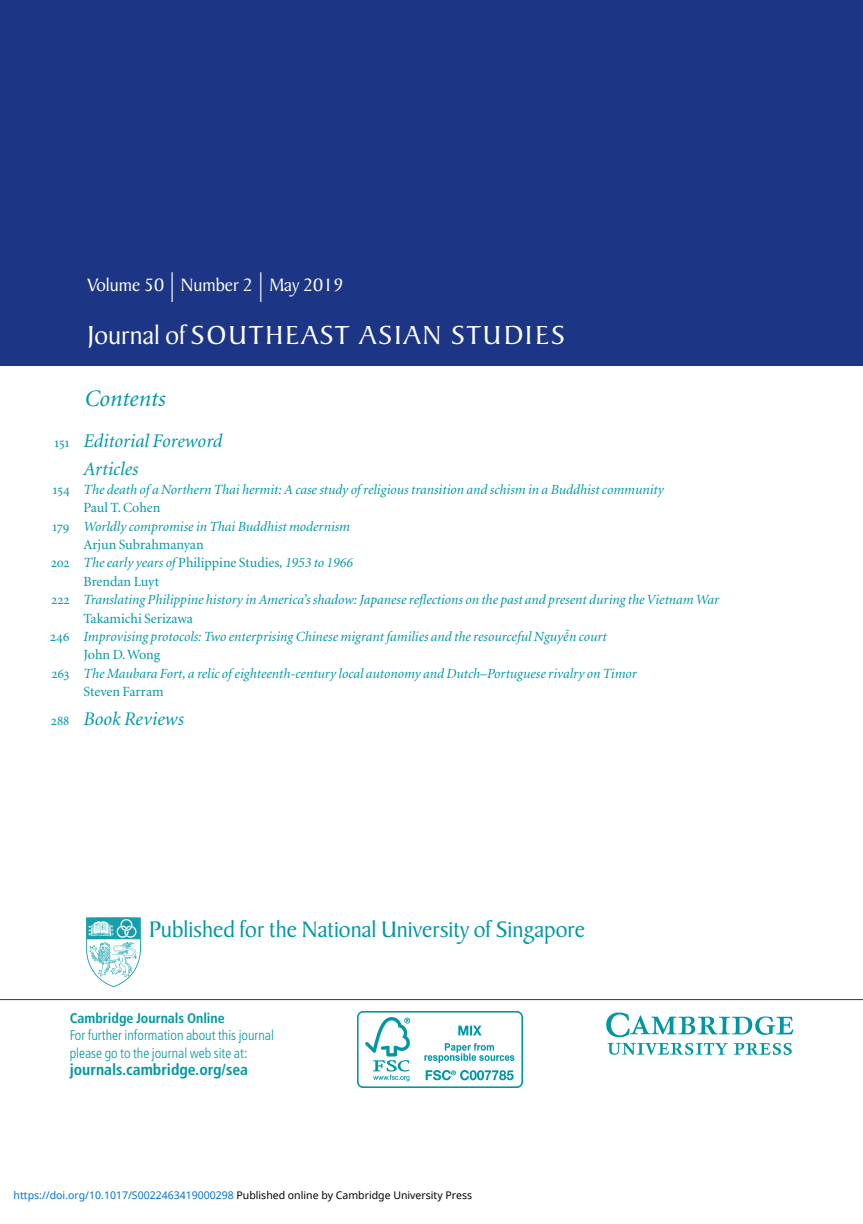
<style>
.page{position:relative;width:863px;height:1224px;background:#fff}
.page>*{position:absolute;margin:0;border:0;box-sizing:border-box;transform-origin:0 0}
.t1{font:28px "Baker Signet BT";letter-spacing:.065em;color:#fff}
.t2{font:24.15px "Baker Signet BT";color:#0097a4}
.t3{font:italic 23.62px "Minion";color:#0097a4}
.t4{font:italic 19.25px/28.9px "Minion";color:#0097a4}
.t5{font:19.25px "Baker Signet BT";color:#fff}
.t6{font:700 condensed 15.75px "Frutiger";color:#0097a4}
.t7{font:italic 14px "Minion";color:#0097a4}
.t8{font:300 condensed 14px/17.5px "Frutiger";color:#0097a4}
.t9{font:14px "Minion";color:#0097a4}
.t10{font:10.5px "Noto Sans";color:#0172cf}
.s1{font-size:29.75px}
.s2{font-family:"Minion Exp";font-style:normal;font-size:14px}
.s3{font-family:"Minion Exp";font-style:normal}
.s4{font-style:normal}
.s5{font-weight:700}
.s6{color:#000}
</style>
<div class="page">
<img style="left:606px;top:1012px;width:188px;height:43px">
<hr style="left:0;top:999px;width:863px;height:1px;background:#1c3685">
<div style="left:0;top:0;width:863px;height:365px;background:#1c3685"></div>
<img style="left:357px;top:1011px;width:166px;height:76px">
<img style="left:86px;top:917px;width:55px;height:71px">
<p class="t5" style="left:87px;top:277px;width:257px">Volume 50 <span class="s1">|</span> Number 2 <span class="s1">|</span> May 2019</p>
<p class="t1" style="left:87px;top:324px;width:479px">Journal of SOUTHEAST ASIAN STUDIES</p>
<p class="t3" style="left:85px;top:389px;width:83px">Contents</p>
<p class="t4" style="left:84px;top:427px;width:140px;text-indent:-29px"><span class="s2">151</span> Editorial Foreword<br>Articles</p>
<p class="t7" style="left:53px;top:484px;width:612px"><span class="s3">154</span> The death of a Northern Thai hermit: A case study of religious transition and schism in a Buddhist community</p>
<p class="t9" style="left:84px;top:502px;width:78px">Paul T. Cohen</p>
<p class="t7" style="left:52px;top:520px;width:299px"><span class="s3">179</span> Worldly compromise in Thai Buddhist modernism</p>
<p class="t9" style="left:84px;top:539px;width:122px">Arjun Subrahmanyan</p>
<p class="t7" style="left:51px;top:557px;width:304px"><span class="s3">202</span> The early years of <span class="s4">Philippine Studies</span>, 1953 to 1966</p>
<p class="t9" style="left:84px;top:575px;width:77px">Brendan Luyt</p>
<p class="t7" style="left:51px;top:594px;width:669px"><span class="s3">222</span> Translating Philippine history in America’s shadow: Japanese reflections on the past and present during the Vietnam War</p>
<p class="t9" style="left:84px;top:612px;width:111px">Takamichi Serizawa</p>
<p class="t7" style="left:50px;top:631px;width:558px"><span class="s3">246</span> Improvising protocols: Two enterprising Chinese migrant families and the resourceful Nguyê˜n court</p>
<p class="t9" style="left:84px;top:649px;width:78px">John D. Wong</p>
<p class="t7" style="left:51px;top:667px;width:587px"><span class="s3">263</span> The Maubara Fort, a relic of eighteenth-century local autonomy and Dutch–Portuguese rivalry on Timor</p>
<p class="t9" style="left:84px;top:686px;width:82px">Steven Farram</p>
<p class="t4" style="left:51px;top:706px;width:135px"><span class="s2">288</span> Book Reviews</p>
<p class="t2" style="left:149px;top:920px;width:438px">Published for the National University of Singapore</p>
<p class="t8" style="left:70px;top:1010px;width:206px"><span class="s5">Cambridge Journals Online<br></span>For further information about this journal please go to the journal web site at:</p>
<p class="t6" style="left:70px;top:1063px;width:180px">journals.cambridge.org/sea</p>
<p class="t10" style="left:14px;top:1187px;width:460px">https://doi.org/10.1017/S0022463419000298 <span class="s6">Published online by Cambridge University Press</span></p>
</div>
